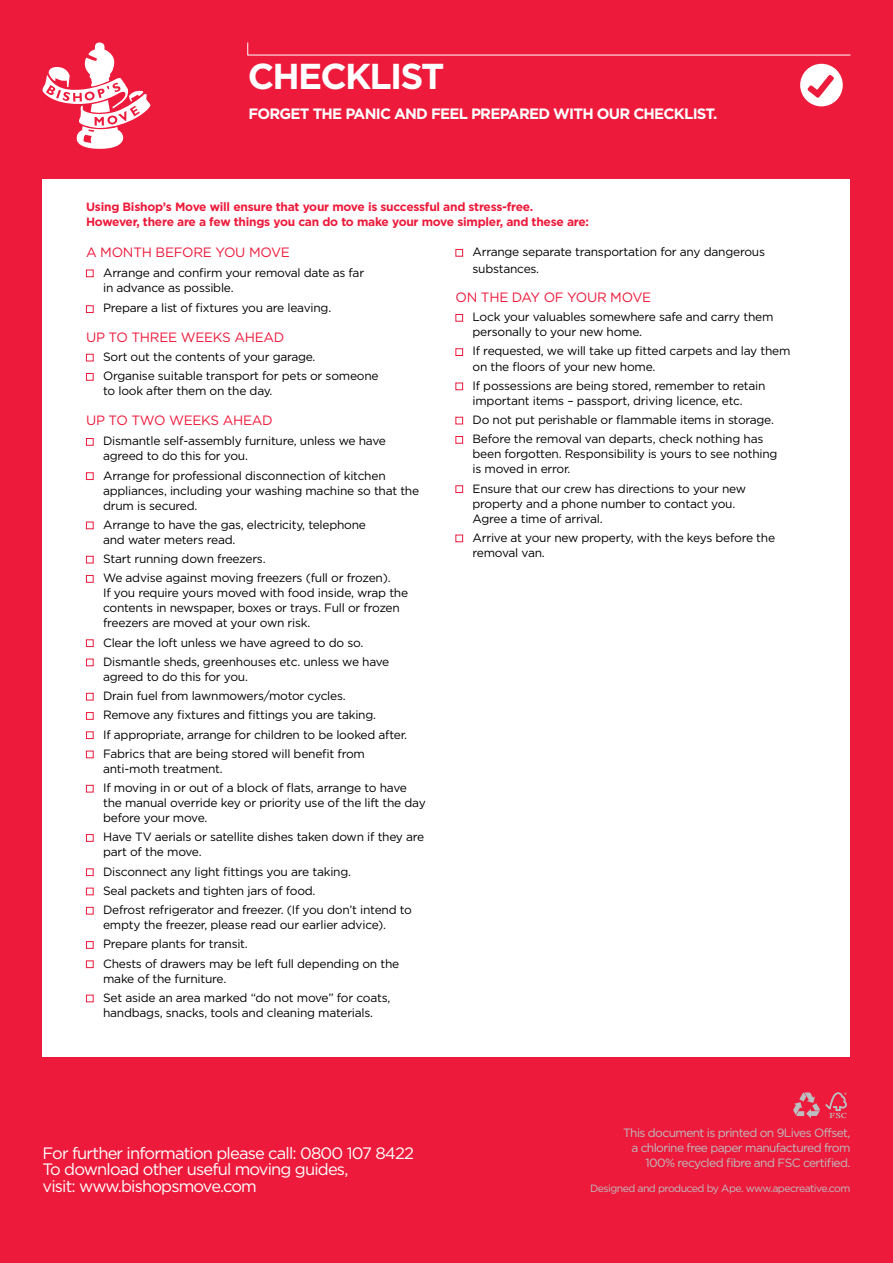
<style>
.page{position:relative;width:893px;height:1263px;background:#ed1a3b}
.page>*{position:absolute;margin:0;border:0;box-sizing:border-box;transform-origin:0 0}
.t1{font:700 36px "Gotham";letter-spacing:-.05em;color:#fff}
.t2{font:16.5px/16.5px "Gotham";letter-spacing:-.05em;color:#fff}
.t3{font:700 15px "Gotham";letter-spacing:-.05em;color:#fff}
.t4{font:13.5px "Gotham";letter-spacing:.19em;color:#ed1a3b}
.t5{font:12px/15px "Gotham";letter-spacing:-.02em;color:#000}
.t6{font:700 12px/15px "Gotham";letter-spacing:-.02em;color:#ed1a3b}
.t7{font:12px/15px "Gotham";letter-spacing:-.05em;color:#bcbec0;text-align:right}
.t8{font:10.5px "Gotham";letter-spacing:-.05em;color:#bcbec0}
</style>
<div class="page">
<svg style="left:43px;top:43px;width:107px;height:106px"></svg>
<svg style="left:247px;top:42px;width:604px;height:14px"></svg>
<div style="left:800px;top:64px;width:43px;height:42px;background:#fff;border-radius:50%"></div>
<svg style="left:805px;top:75px;width:32px;height:26px"></svg>
<div style="left:43px;top:179px;width:807px;height:878px;background:#fff"></div>
<div style="left:86px;top:270px;width:8px;height:7px;border:1px solid #ed1a3b"></div>
<div style="left:86px;top:305px;width:8px;height:8px;border:1px solid #ed1a3b"></div>
<div style="left:86px;top:354px;width:8px;height:7px;border:1px solid #ed1a3b"></div>
<div style="left:86px;top:373px;width:8px;height:8px;border:1px solid #ed1a3b"></div>
<div style="left:86px;top:438px;width:8px;height:8px;border:1px solid #ed1a3b"></div>
<div style="left:86px;top:472px;width:8px;height:8px;border:1px solid #ed1a3b"></div>
<div style="left:86px;top:522px;width:8px;height:7px;border:1px solid #ed1a3b"></div>
<div style="left:86px;top:556px;width:8px;height:7px;border:1px solid #ed1a3b"></div>
<div style="left:86px;top:575px;width:8px;height:8px;border:1px solid #ed1a3b"></div>
<div style="left:86px;top:639px;width:8px;height:8px;border:1px solid #ed1a3b"></div>
<div style="left:86px;top:659px;width:8px;height:7px;border:1px solid #ed1a3b"></div>
<div style="left:86px;top:693px;width:8px;height:7px;border:1px solid #ed1a3b"></div>
<div style="left:86px;top:712px;width:8px;height:8px;border:1px solid #ed1a3b"></div>
<div style="left:86px;top:731px;width:8px;height:8px;border:1px solid #ed1a3b"></div>
<div style="left:86px;top:751px;width:8px;height:7px;border:1px solid #ed1a3b"></div>
<div style="left:86px;top:785px;width:8px;height:7px;border:1px solid #ed1a3b"></div>
<div style="left:86px;top:834px;width:8px;height:8px;border:1px solid #ed1a3b"></div>
<div style="left:86px;top:868px;width:8px;height:8px;border:1px solid #ed1a3b"></div>
<div style="left:86px;top:888px;width:8px;height:7px;border:1px solid #ed1a3b"></div>
<div style="left:86px;top:907px;width:8px;height:7px;border:1px solid #ed1a3b"></div>
<div style="left:86px;top:941px;width:8px;height:8px;border:1px solid #ed1a3b"></div>
<div style="left:86px;top:960px;width:8px;height:8px;border:1px solid #ed1a3b"></div>
<div style="left:86px;top:995px;width:8px;height:7px;border:1px solid #ed1a3b"></div>
<div style="left:455px;top:249px;width:8px;height:8px;border:1px solid #ed1a3b"></div>
<div style="left:455px;top:314px;width:8px;height:8px;border:1px solid #ed1a3b"></div>
<div style="left:455px;top:348px;width:8px;height:8px;border:1px solid #ed1a3b"></div>
<div style="left:455px;top:383px;width:8px;height:7px;border:1px solid #ed1a3b"></div>
<div style="left:455px;top:417px;width:8px;height:7px;border:1px solid #ed1a3b"></div>
<div style="left:455px;top:436px;width:8px;height:8px;border:1px solid #ed1a3b"></div>
<div style="left:455px;top:485px;width:8px;height:8px;border:1px solid #ed1a3b"></div>
<div style="left:455px;top:535px;width:8px;height:7px;border:1px solid #ed1a3b"></div>
<svg style="left:793px;top:1092px;width:54px;height:26px"></svg>
<h1 class="t1" style="left:248px;top:56px;width:198px">CHECKLIST</h1>
<p class="t3" style="left:248px;top:105px;width:470px">FORGET THE PANIC AND FEEL PREPARED WITH OUR CHECKLIST.</p>
<p class="t6" style="left:86px;top:199px;width:504px">Using Bishop’s Move will ensure that your move is successful and stress-free.<br>However, there are a few things you can do to make your move simpler, and these are:</p>
<p class="t4" style="left:86px;top:245px;width:205px">A month before you move</p>
<p class="t5" style="left:103px;top:265px;width:263px">Arrange and confirm your removal date as far in advance as possible.</p>
<p class="t5" style="left:103px;top:300px;width:230px">Prepare a list of fixtures you are leaving.</p>
<p class="t4" style="left:86px;top:329px;width:200px">up to three weeks ahead</p>
<p class="t5" style="left:103px;top:347px;width:277px;line-height:19.2px">Sort out the contents of your garage.<br>Organise suitable transport for pets or someone</p>
<p class="t5" style="left:103px;top:383px;width:171px">to look after them on the day.</p>
<p class="t4" style="left:86px;top:412px;width:188px">up to two weeks ahead</p>
<p class="t5" style="left:103px;top:433px;width:284px">Dismantle self-assembly furniture, unless we have agreed to do this for you.</p>
<p class="t5" style="left:103px;top:468px;width:318px">Arrange for professional disconnection of kitchen appliances, including your washing machine so that the drum is secured.</p>
<p class="t5" style="left:103px;top:517px;width:264px">Arrange to have the gas, electricity, telephone and water meters read.</p>
<p class="t5" style="left:103px;top:549px;width:289px;line-height:19.2px">Start running down freezers.<br>We advise against moving freezers (full or frozen).</p>
<p class="t5" style="left:103px;top:585px;width:307px">If you require yours moved with food inside, wrap the contents in newspaper, boxes or trays. Full or frozen freezers are moved at your own risk.</p>
<p class="t5" style="left:103px;top:632px;width:288px;line-height:19.2px">Clear the loft unless we have agreed to do so.<br>Dismantle sheds, greenhouses etc. unless we have</p>
<p class="t5" style="left:103px;top:667px;width:306px;line-height:19.2px">agreed to do this for you.<br>Drain fuel from lawnmowers/motor cycles.<br>Remove any fixtures and fittings you are taking.<br>If appropriate, arrange for children to be looked after.<br>Fabrics that are being stored will benefit from</p>
<p class="t5" style="left:103px;top:759px;width:305px;line-height:19.2px">anti-moth treatment.<br>If moving in or out of a block of flats, arrange to have</p>
<p class="t5" style="left:103px;top:795px;width:324px">the manual override key or priority use of the lift the day before your move.</p>
<p class="t5" style="left:103px;top:829px;width:323px">Have TV aerials or satellite dishes taken down if they are part of the move.</p>
<p class="t5" style="left:103px;top:861px;width:310px;line-height:19.2px">Disconnect any light fittings you are taking.<br>Seal packets and tighten jars of food.<br>Defrost refrigerator and freezer. (If you don’t intend to</p>
<p class="t5" style="left:103px;top:915px;width:298px;line-height:19.2px">empty the freezer, please read our earlier advice).<br>Prepare plants for transit.<br>Chests of drawers may be left full depending on the</p>
<p class="t5" style="left:103px;top:968px;width:289px;line-height:19.2px">make of the furniture.<br>Set aside an area marked “do not move” for coats,</p>
<p class="t5" style="left:103px;top:1005px;width:272px">handbags, snacks, tools and cleaning materials.</p>
<p class="t5" style="left:472px;top:243px;width:294px;line-height:16.5px">Arrange separate transportation for any dangerous substances.</p>
<p class="t4" style="left:455px;top:290px;width:197px">on the day of your move</p>
<p class="t5" style="left:472px;top:309px;width:303px">Lock your valuables somewhere safe and carry them personally to your new home.</p>
<p class="t5" style="left:472px;top:343px;width:319px">If requested, we will take up fitted carpets and lay them on the floors of your new home.</p>
<p class="t5" style="left:472px;top:378px;width:295px">If possessions are being stored, remember to retain important items – passport, driving licence, etc.</p>
<p class="t5" style="left:472px;top:410px;width:303px;line-height:19.2px">Do not put perishable or flammable items in storage.<br>Before the removal van departs, check nothing has</p>
<p class="t5" style="left:472px;top:446px;width:306px">been forgotten. Responsibility is yours to see nothing is moved in error.</p>
<p class="t5" style="left:472px;top:481px;width:275px">Ensure that our crew has directions to your new property and a phone number to contact you.<br>Agree a time of arrival.</p>
<p class="t5" style="left:472px;top:530px;width:304px">Arrive at your new property, with the keys before the removal van.</p>
<h2 class="t2" style="left:43px;top:1144px;width:373px">For further information please call: 0800 107 8422<br>To download other useful moving guides,<br>visit: www.bishopsmove.com</h2>
<p class="t7" style="left:623px;top:1125px;width:229px">This document is printed on 9Lives Offset, a chlorine free paper manufactured from<br>100% recycled fibre and FSC certified.</p>
<p class="t8" style="left:590px;top:1182px;width:262px">Designed and produced by Ape. www.apecreative.com</p>
</div>
